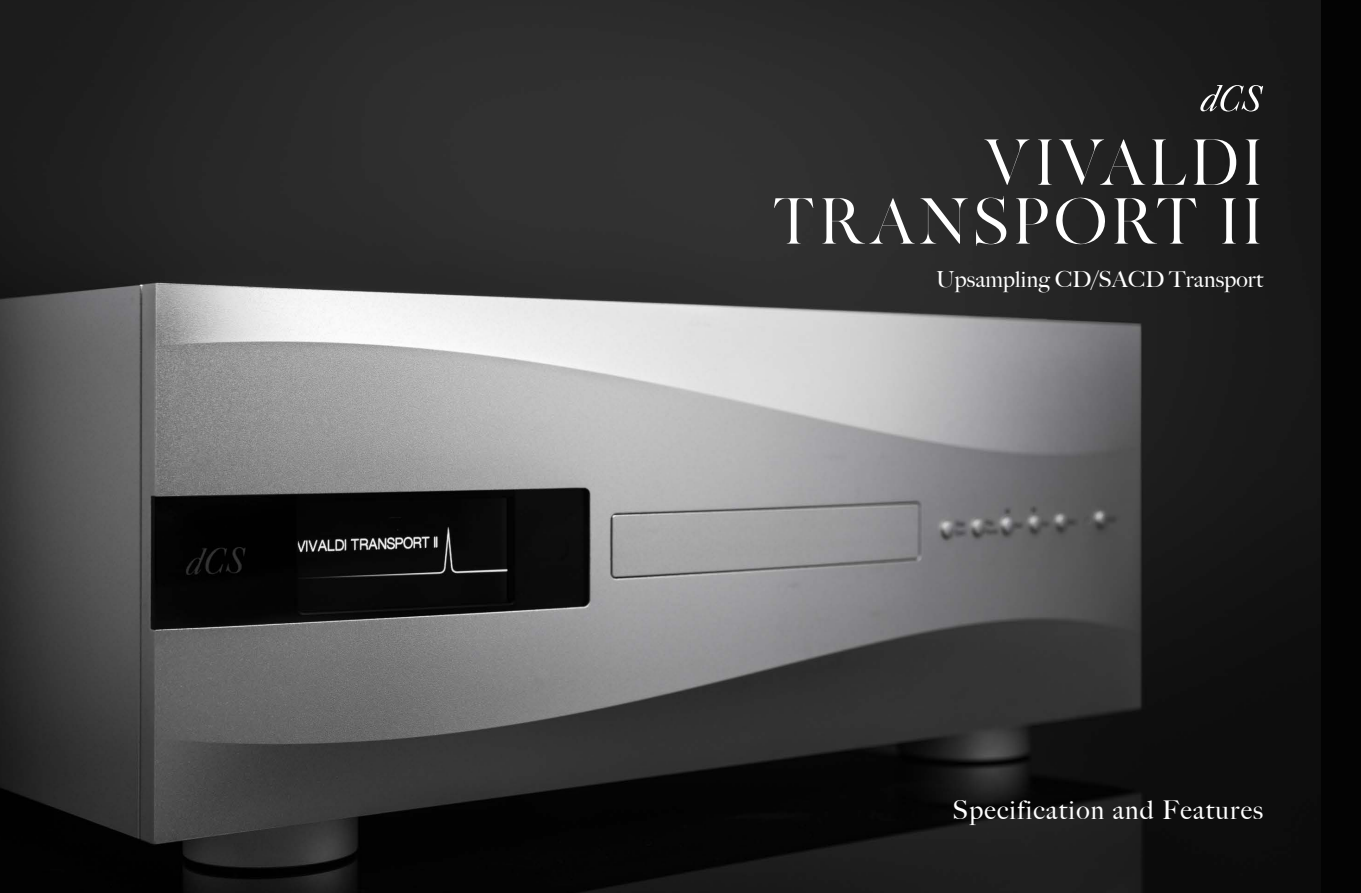
<style>
.page{position:relative;width:1361px;height:893px;background:#fff}
.page>*{position:absolute;margin:0;border:0;box-sizing:border-box;transform-origin:0 0}
.t1{font:64.8px/58.8px "MADE Canvas";letter-spacing:.05em;color:#fff;text-align:right}
.t2{font:500 25.8px "Big Caslon";letter-spacing:.05em;color:#fff}
.t3{font:500 22.05px "Big Caslon";letter-spacing:.01em;color:#fff}
</style>
<div class="page">
<div style="left:1280px;top:0;width:81px;height:893px;background:#030303"></div>
<img style="left:0;top:0;width:1320px;height:893px">
<svg style="left:1200px;top:85px;width:63px;height:26px;background:#505050"></svg>
<h1 class="t1" style="left:771px;top:139px;width:493px">VIVALDI<br>TRANSPORT II</h1>
<p class="t3" style="left:936px;top:261px;width:329px">Upsampling CD/SACD Transport</p>
<p class="t2" style="left:952px;top:789px;width:312px">Specification and Features</p>
</div>
